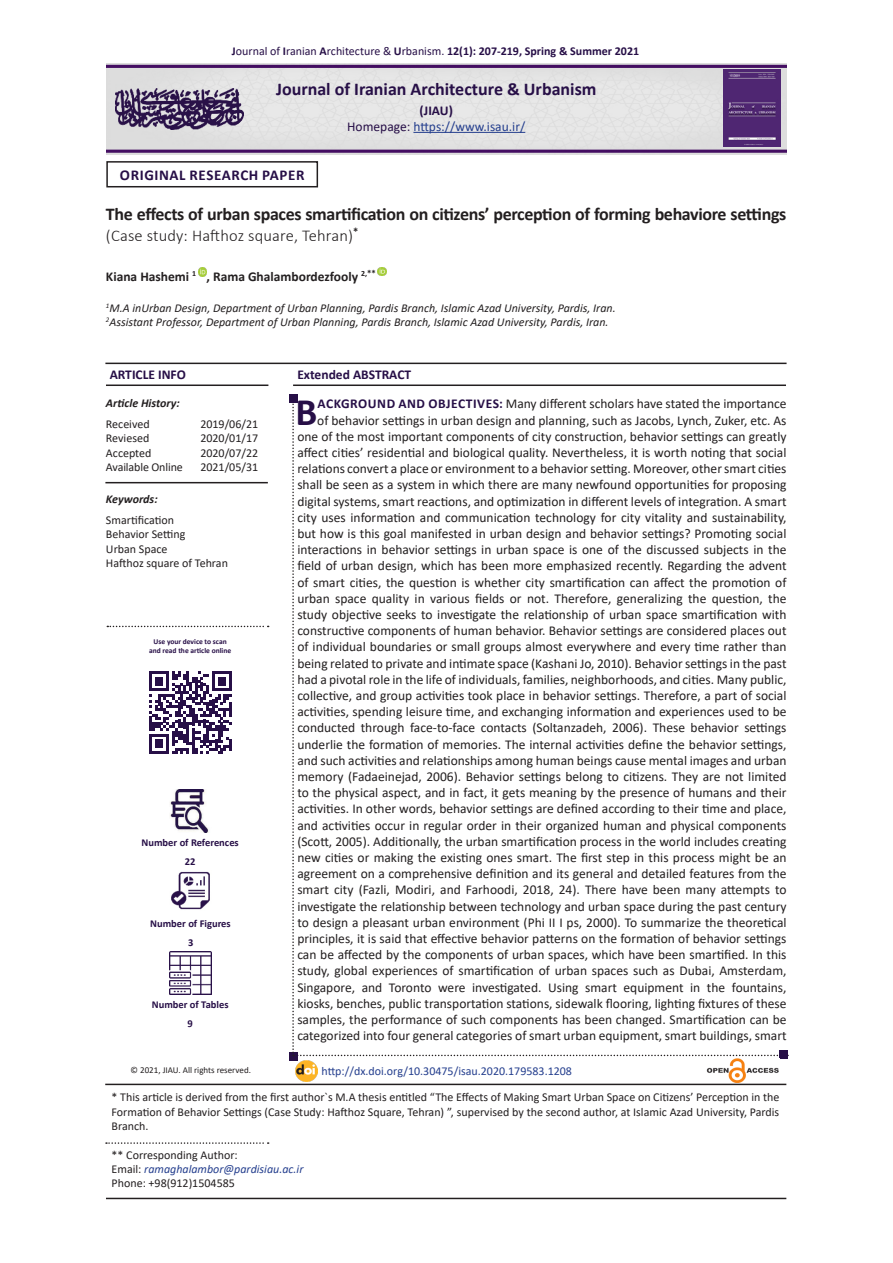
<style>
.page{position:relative;width:893px;height:1263px;background:#fff}
.page>*{position:absolute;margin:0;border:0;box-sizing:border-box;transform-origin:0 0}
.t1{font:700 39px "Calibri";color:#270f47}
.t2{font:700 18px "Calibri";letter-spacing:-.02em;color:#231f20}
.t3{font:700 18px "Calibri";color:#270f47}
.t4{font:300 16.5px "Calibri";letter-spacing:.01em;color:#231f20}
.t5{font:700 15px "Calibri";letter-spacing:.04em;color:#270f47}
.t6{font:13.5px/16.2px "Calibri";color:#231f20;text-align:right}
.t7{font:700 13.5px "Calibri";color:#231f20}
.t8{font:700 13.5px "Calibri";color:#270f47}
.t9{font:13.5px "Calibri";color:#253f8e}
.t10{font:12px/14.4px "Calibri";color:#231f20;text-align:justify}
.t11{font:italic 12px "Calibri";color:#231f20}
.t12{font:700 12px "Calibri";color:#270f47}
.t13{font:12px "Calibri";color:#253f8e}
.t14{font:italic 12px "Calibri";color:#253f8e}
.t15{font:italic 700 12px "Calibri";color:#231f20}
.t16{font:700 10.5px "Calibri";color:#270f47}
.t17{font:700 10.5px "Calibri";color:#231f20}
.t18{font:9px "Calibri";color:#231f20}
.t19{font:700 8.7px "Calibri";color:#231f20}
.t20{font:700 7.8px "Calibri";color:#231f20}
.t21{font:700 7.5px "Calibri";color:#270f47}
.t22{font:italic 7.05px "Calibri";color:#231f20}
.s1{font-weight:400}
.s2{color:#270f47}
.s3{font-weight:300;font-size:16.5px}
.s4{font-weight:700;color:#270f47}
.s5{font-style:normal;color:#231f20}
</style>
<div class="page">
<img style="left:106px;top:64px;width:680px;height:90px">
<div style="left:106px;top:161px;width:212px;height:26px;border:2px solid #231f20"></div>
<hr style="left:413px;top:132px;width:112px;height:1px;background:#253f8e">
<svg style="left:198px;top:268px;width:9px;height:8px"></svg>
<svg style="left:378px;top:267px;width:8px;height:9px"></svg>
<hr style="left:106px;top:1198px;width:680px;height:1px;background:#231f20">
<svg style="left:106px;top:1142px;width:163px;height:2px"></svg>
<img style="left:170px;top:790px;width:39px;height:42px">
<img style="left:171px;top:871px;width:39px;height:39px">
<img style="left:169px;top:952px;width:42px;height:42px">
<hr style="left:293px;top:384px;width:493px;height:2px;background:#231f20">
<hr style="left:105px;top:363px;width:682px;height:1px;background:#231f20">
<hr style="left:106px;top:384px;width:162px;height:2px;background:#231f20">
<hr style="left:105px;top:482px;width:163px;height:1px;background:#231f20">
<img style="left:296px;top:1060px;width:21px;height:22px">
<div style="left:290px;top:1052px;width:8px;height:8px;background:#270f47"></div>
<div style="left:779px;top:1050px;width:9px;height:9px;background:#270f47"></div>
<svg style="left:107px;top:626px;width:162px;height:1px"></svg>
<svg style="left:292px;top:399px;width:487px;height:657px"></svg>
<div style="left:289px;top:394px;width:8px;height:8px;background:#270f47"></div>
<hr style="left:105px;top:1084px;width:681px;height:1px;background:#231f20">
<img style="left:707px;top:1059px;width:72px;height:23px">
<img style="left:724px;top:69px;width:57px;height:78px">
<img style="left:116px;top:89px;width:127px;height:40px">
<svg style="left:149px;top:671px;width:83px;height:83px"></svg>
<p class="t12" style="left:232px;top:42px;width:409px">J<span class="s1">ournal of</span> I<span class="s1">ranian</span> A<span class="s1">rchitecture &amp;</span> U<span class="s1">rbanism.</span> 12 : )1( 207-219, Spring &amp; Summer 2021</p>
<p class="t3" style="left:276px;top:76px;width:322px">Journal of Iranian Architecture &amp; Urbanism</p>
<p class="t8" style="left:420px;top:101px;width:35px">(JIAU(</p>
<p class="t9" style="left:347px;top:117px;width:180px"><span class="s2">Homepage:</span> https://www.isau /i r.</p>
<p class="t5" style="left:120px;top:164px;width:186px">ORIGINAL RESEARCH PAPER</p>
<p class="t2" style="left:106px;top:201px;width:682px">The effects of urban spaces smartification on citizens’ perception of forming behaviore settings</p>
<p class="t17" style="left:348px;top:224px;width:12px">*<span class="s3">(</span></p>
<p class="t4" style="left:106px;top:226px;width:243px">(Case study: Hafthoz square, Tehran</p>
<p class="t19" style="left:367px;top:267px;width:10px">**</p>
<p class="t20" style="left:361px;top:268px;width:8px">2,</p>
<p class="t20" style="left:192px;top:268px;width:5px">1</p>
<p class="t7" style="left:207px;top:267px;width:153px">, Rama Ghalambordezfooly</p>
<p class="t7" style="left:106px;top:267px;width:85px">Kiana Hashemi</p>
<p class="t22" style="left:106px;top:300px;width:5px">1</p>
<p class="t11" style="left:110px;top:299px;width:508px">M A. inUrban Design, Department of Urban Planning, Pardis Branch, Islamic Azad University, Pardis, Iran.</p>
<p class="t22" style="left:106px;top:315px;width:5px">2</p>
<p class="t11" style="left:110px;top:314px;width:501px">Assistant Professor, Department of Urban Planning, Pardis Branch, Islamic Azad University, Pardis, Iran.</p>
<p class="t8" style="left:297px;top:365px;width:115px">Extended ABSTRACT</p>
<p class="t8" style="left:110px;top:365px;width:78px">ARTICLE INFO</p>
<p class="t15" style="left:106px;top:395px;width:75px">Article History:</p>
<p class="t10" style="left:106px;top:416px;width:45px">Received</p>
<p class="t10" style="left:106px;top:431px;width:45px">Reviesed</p>
<p class="t10" style="left:106px;top:445px;width:47px">Accepted</p>
<p class="t10" style="left:106px;top:460px;width:78px">Available Online</p>
<p class="t6" style="left:318px;top:395px;width:470px"><span class="s4">ACKGROUND AND OBJECTIVES:</span> Many different scholars have stated the importance</p>
<p class="t1" style="left:295px;top:384px;width:23px">B</p>
<p class="t6" style="left:297px;top:412px;width:491px">of behavior settings in urban design and planning, such as Jacobs, Lynch, Zuker, etc. As one of the most important components of city construction, behavior settings can greatly affect cities’ residential and biological quality. Nevertheless isit, worth noting that social relations convert a place or environment to a behavior setting. Moreover, other smart cities shall be seen as a system in which there are many newfound opportunities for proposing digital systems, smart reactions, and optimization in different levels of integration A. smart city uses information and communication technology for city vitality and sustainability, but how is this goal manifested in urban design and behavior settings? Promoting social interactions in behavior settings in urban space is one of the discussed subjects in the field of urban design, which has been more emphasized recently. Regarding the advent of smart cities, the question is whether city smartification can affect the promotion of urban space quality in various fields or not. Therefore, generalizing the question, the study objective seeks to investigate the relationship of urban space smartification with constructive components of human behavior. Behavior settings are considered places out of individual boundaries or small groups almost everywhere and every time rather than being related to private and intimate space (Kashani Jo, 2010 .) Behavior settings in the past had a pivotal role in the life of individuals, families, neighborhoods, and cities. Many public, collective, and group activities took place in behavior settings. Therefore a, part of social activities, spending leisure time, and exchanging information and experiences used to be conducted through face-to-face contacts (Soltanzadeh, 2006 .) These behavior settings underlie the formation of memories. The internal activities define the behavior settings, and such activities and relationships among human beings cause mental images and urban memory (Fadaeinejad, 2006 .) Behavior settings belong to citizens. They are not limited to the physical aspect, and in fact it, gets meaning by the presence of humans and their activities In. other words, behavior settings are defined according to their time and place, and activities occur in regular order in their organized human and physical components (Scott, 2005 .) Additionally, the urban smartification process in the world includes creating new cities or making the existing ones smart. The first step in this process might be an agreement on a comprehensive definition and its general and detailed features from the smart city (Fazli, Modiri, and Farhoodi, 2018, 24 .) There have been many attempts to investigate the relationship between technology and urban space during the past century to design a pleasant urban environment (Phi III ps, 2000 .) To summarize the theoretical principles isit, said that effective behavior patterns on the formation of behavior settings can be affected by the components of urban spaces, which have been smartified In. this study, global experiences of smartification of urban spaces such as Dubai, Amsterdam, fountains,</p>
<p class="t10" style="left:200px;top:416px;width:59px">2019/06/21</p>
<p class="t10" style="left:200px;top:431px;width:59px">2020/01/17</p>
<p class="t10" style="left:200px;top:445px;width:59px">2020/07/22</p>
<p class="t10" style="left:200px;top:460px;width:59px">2021/05/31</p>
<p class="t15" style="left:106px;top:491px;width:53px">Keywords:</p>
<p class="t10" style="left:106px;top:512px;width:69px">Smartification</p>
<p class="t10" style="left:106px;top:527px;width:81px">Behavior Setting</p>
<p class="t10" style="left:106px;top:541px;width:63px">Urban Space</p>
<p class="t10" style="left:106px;top:556px;width:123px">Hafthoz square of Tehran</p>
<p class="t21" style="left:154px;top:636px;width:75px">Use your device to scan</p>
<p class="t21" style="left:149px;top:645px;width:84px">and read the article online</p>
<p class="t16" style="left:142px;top:835px;width:99px">Number of References</p>
<p class="t16" style="left:185px;top:854px;width:12px">22</p>
<p class="t16" style="left:150px;top:916px;width:82px">Number of Figures</p>
<p class="t16" style="left:188px;top:935px;width:7px">3</p>
<p class="t6" style="left:707px;top:979px;width:20px">the</p>
<p class="t6" style="left:362px;top:979px;width:22px">and</p>
<p class="t6" style="left:472px;top:979px;width:71px">investigated.</p>
<p class="t6" style="left:297px;top:979px;width:491px;text-align:left">Singapore,<br>kiosks, benches, public transportation stations, sidewalk flooring, lighting fixtures of these samples, the performance of such components has been changed. Smartification can be categorized into four general categories of smart urban equipment, smart buildings, smart</p>
<p class="t6" style="left:548px;top:979px;width:32px">Using</p>
<p class="t6" style="left:623px;top:979px;width:62px">equipment</p>
<p class="t6" style="left:690px;top:979px;width:12px">in</p>
<p class="t6" style="left:389px;top:979px;width:44px">Toronto</p>
<p class="t6" style="left:585px;top:979px;width:33px">smart</p>
<p class="t6" style="left:438px;top:979px;width:29px">were</p>
<p class="t16" style="left:152px;top:996px;width:78px">Number of Tables</p>
<p class="t16" style="left:188px;top:1016px;width:7px">9</p>
<p class="t18" style="left:131px;top:1063px;width:122px">© 2021, JIAU. All rights reserved.</p>
<p class="t13" style="left:321px;top:1063px;width:252px">http://dx.doi.org/10.30475/isau.2020.179583.1208</p>
<p class="t10" style="left:112px;top:1090px;width:669px">* This article is derived from the first author Ms` A. thesis entitled “The Effects of Making Smart Urban Space on Citizens’ Perception in the Formation of Behavior Settings (Case Study: Hafthoz Square, Tehran) ”, supervised by the second author, at Islamic Azad University, Pardis Branch.</p>
<p class="t10" style="left:112px;top:1147px;width:128px">** Corresponding Author:</p>
<p class="t14" style="left:112px;top:1160px;width:193px"><span class="s5">Email:</span> ramaghalambor@pardisiau.ac i r.</p>
<p class="t10" style="left:112px;top:1176px;width:125px">Phone: +98)912(1504585</p>
</div>
